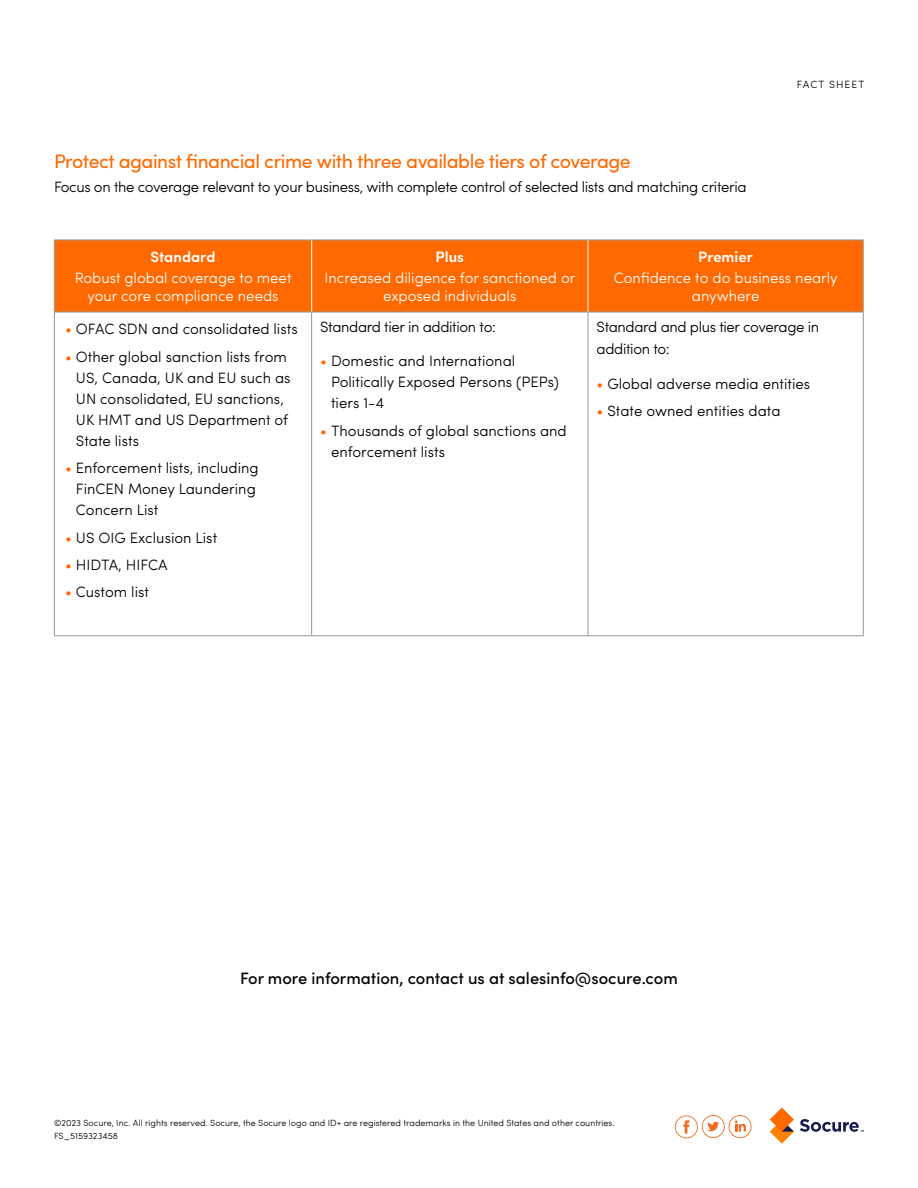
<style>
.page{position:relative;width:918px;height:1188px;background:#fff}
.page>*{position:absolute;margin:0;border:0;box-sizing:border-box;transform-origin:0 0}
.t1{font:19.5px "Sofia Pro";letter-spacing:-.025em;color:#ff6900}
.t2{font:500 16.5px "Sofia Pro";color:#000}
.t3{font:300 15px/21px "Sofia Pro";color:#000}
.t4{font:300 15px/22.5px "Sofia Pro";letter-spacing:-.025em;color:#000}
.t5{font:300 15px/18px "Sofia Pro";color:#fff;text-align:center}
.t6{font:600 15px "Sofia Pro";color:#fff}
.t7{font:300 10.5px "Sofia Pro";letter-spacing:.1em;color:#000}
.t8{font:300 9px/13.5px "Sofia Pro";color:#000}
.s1{color:#ff6900}
</style>
<div class="page">
<svg style="left:770px;top:1108px;width:24px;height:36px"></svg>
<svg style="left:800px;top:1119px;width:64px;height:13px"></svg>
<svg style="left:675px;top:1115px;width:77px;height:23px"></svg>
<div style="left:55px;top:241px;width:808px;height:71px;background:#ff6900"></div>
<hr style="left:54px;top:312px;width:1px;height:323px;background:#969696">
<hr style="left:311px;top:312px;width:1px;height:323px;background:#969696">
<hr style="left:588px;top:312px;width:1px;height:323px;background:#969696">
<hr style="left:863px;top:312px;width:1px;height:323px;background:#969696">
<hr style="left:54px;top:635px;width:258px;height:1px;background:#969696">
<hr style="left:312px;top:635px;width:276px;height:1px;background:#969696">
<hr style="left:588px;top:635px;width:276px;height:1px;background:#969696">
<hr style="left:311px;top:240px;width:1px;height:72px;background:#fff">
<hr style="left:588px;top:240px;width:1px;height:72px;background:#fff">
<hr style="left:54px;top:240px;width:258px;height:1px;background:#969696">
<hr style="left:54px;top:240px;width:1px;height:72px;background:#969696">
<hr style="left:312px;top:240px;width:276px;height:1px;background:#969696">
<hr style="left:588px;top:240px;width:276px;height:1px;background:#969696">
<hr style="left:863px;top:240px;width:1px;height:72px;background:#969696">
<hr style="left:54px;top:312px;width:258px;height:1px;background:#969696">
<hr style="left:312px;top:312px;width:276px;height:1px;background:#969696">
<hr style="left:588px;top:312px;width:276px;height:1px;background:#969696">
<h1 class="t1" style="left:54px;top:147px;width:578px">Protect against financial crime with three available tiers of coverage</h1>
<p class="t4" style="left:54px;top:175px;width:694px">Focus on the coverage relevant to your business, with complete control of selected lists and matching criteria</p>
<p class="t7" style="left:797px;top:77px;width:69px">FACT SHEET</p>
<p class="t6" style="left:151px;top:245px;width:66px">Standard</p>
<p class="t5" style="left:75px;top:268px;width:218px">Robust global coverage to meet your core compliance needs</p>
<p class="t3" style="left:65px;top:317px;width:234px"><span class="s1">•</span> OFAC SDN and consolidated lists</p>
<p class="t3" style="left:76px;top:345px;width:216px;text-indent:-11px"><span class="s1">•</span> Other global sanction lists from<br>US, Canada, UK and EU such as<br>UN consolidated, EU sanctions,<br>UK HMT and US Department of<br>State lists</p>
<p class="t3" style="left:76px;top:456px;width:184px;text-indent:-11px"><span class="s1">•</span> Enforcement lists, including<br>FinCEN Money Laundering<br>Concern List</p>
<p class="t3" style="left:65px;top:526px;width:154px"><span class="s1">•</span> US OIG Exclusion List</p>
<p class="t3" style="left:65px;top:553px;width:104px"><span class="s1">•</span> HIDTA, HIFCA</p>
<p class="t3" style="left:65px;top:581px;width:85px"><span class="s1">•</span> Custom list</p>
<p class="t6" style="left:436px;top:245px;width:30px">Plus</p>
<p class="t5" style="left:324px;top:268px;width:253px">Increased diligence for sanctioned or exposed individuals</p>
<p class="t4" style="left:320px;top:314px;width:177px">Standard tier in addition to:</p>
<p class="t3" style="left:331px;top:350px;width:229px;text-indent:-11px"><span class="s1">•</span> Domestic and International<br>Politically Exposed Persons (PEPs) tiers 1-4</p>
<p class="t3" style="left:331px;top:419px;width:237px;text-indent:-11px"><span class="s1">•</span> Thousands of global sanctions and enforcement lists</p>
<p class="t6" style="left:698px;top:245px;width:56px">Premier</p>
<p class="t5" style="left:614px;top:268px;width:226px">Confidence to do business nearly anywhere</p>
<p class="t4" style="left:597px;top:314px;width:224px">Standard and plus tier coverage in addition to:</p>
<p class="t3" style="left:597px;top:372px;width:215px"><span class="s1">•</span> Global adverse media entities</p>
<p class="t3" style="left:597px;top:400px;width:186px"><span class="s1">•</span> State owned entities data</p>
<p class="t2" style="left:240px;top:966px;width:439px">For more information, contact us at salesinfo@socure.com</p>
<p class="t8" style="left:54px;top:1115px;width:562px">©2023 Socure, Inc. All rights reserved. Socure, the Socure logo and ID+ are registered trademarks in the United States and other countries.<br>FS_5159323458</p>
</div>
